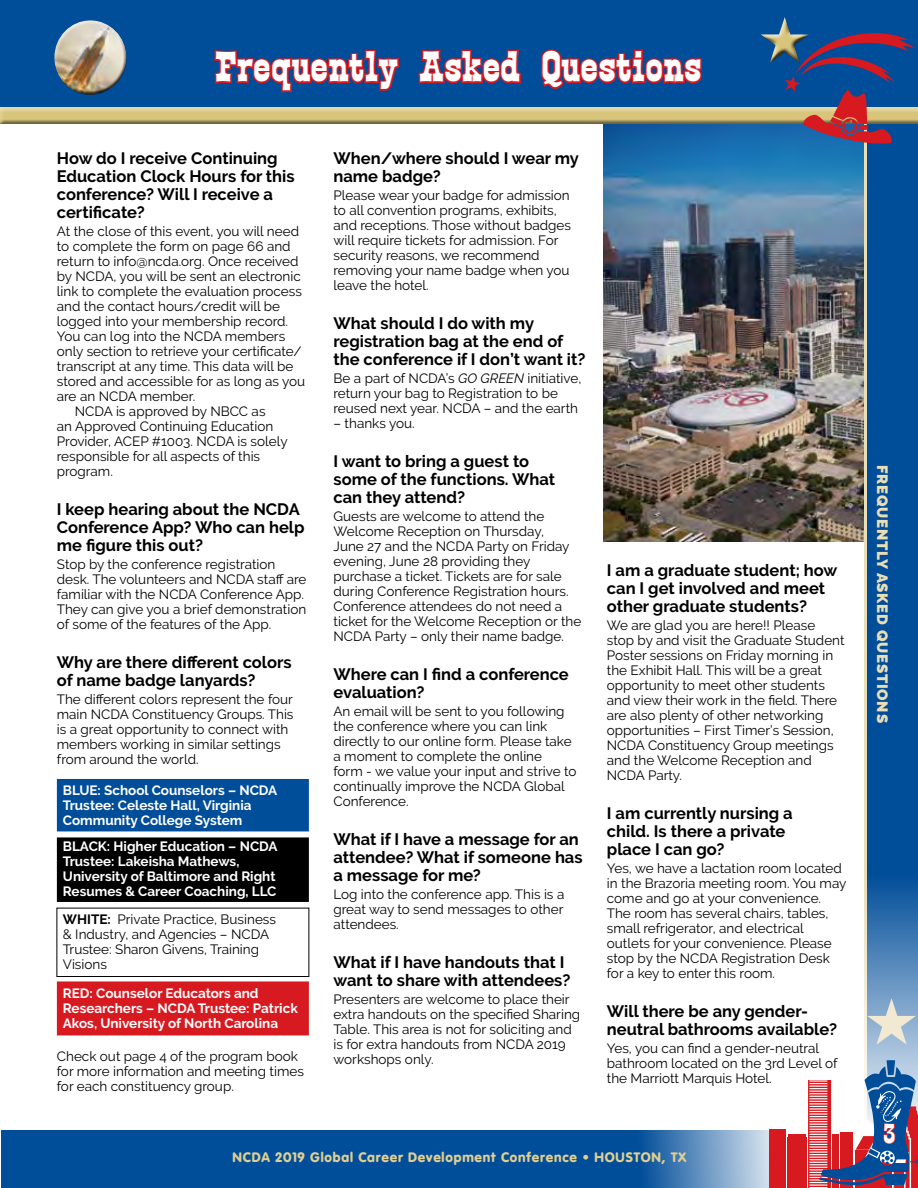
<style>
.page{position:relative;width:918px;height:1188px;background:#fff}
.page>*{position:absolute;margin:0;border:0;box-sizing:border-box;transform-origin:0 0}
.t1{font:42px "Calamity";color:#fff}
.t2{font:27px "Calamity";color:#fff}
.t3{font:700 16.5px/18px "Raleway";color:#000}
.t4{font:900 15px "Raleway";letter-spacing:.05em;color:#eadeb7}
.t5{font:13.5px/15px "Raleway";color:#000}
.t6{font:700 13.5px/15px "Raleway";color:#fff}
.t7{font:900 13.5px "VAG Rounded";letter-spacing:.06em;color:#dfcf92}
.s1{font-weight:700}
.s2{font-style:italic}
</style>
<div class="page">
<img style="left:703px;top:124px;width:159px;height:417px">
<svg style="left:862px;top:124px;width:56px;height:936px;background:#1c5fa0"></svg>
<div style="left:0;top:0;width:918px;height:124px;background:#004d99"></div>
<svg style="left:214px;top:49px;width:186px;height:44px"></svg>
<svg style="left:418px;top:49px;width:104px;height:35px"></svg>
<img style="left:541px;top:49px;width:162px;height:493px">
<div style="left:0;top:105px;width:918px;height:18px;background:#004d99"></div>
<div style="left:0;top:107px;width:918px;height:17px;background:#000;opacity:.5"></div>
<svg style="left:1px;top:1130px;width:768px;height:58px;background:#1259a0"></svg>
<div style="left:769px;top:1129px;width:17px;height:59px;background:#d71920"></div>
<div style="left:787px;top:1138px;width:20px;height:50px;background:#d71920"></div>
<svg style="left:788px;top:1060px;width:130px;height:128px"></svg>
<div style="left:51px;top:19px;width:74px;height:58px;background:#fff;opacity:.75"></div>
<div style="left:55px;top:32px;width:73px;height:64px;background:#000;opacity:.75"></div>
<div style="left:57px;top:779px;width:252px;height:52px;background:#004d99"></div>
<div style="left:57px;top:837px;width:252px;height:65px;background:#000"></div>
<div style="left:57px;top:981px;width:252px;height:54px;background:#d71920"></div>
<div style="left:57px;top:908px;width:252px;height:69px;border:1px solid #000"></div>
<svg style="left:867px;top:998px;width:49px;height:47px;background:#8dafd1"></svg>
<svg style="left:760px;top:17px;width:155px;height:129px"></svg>
<h1 class="t1" style="left:214px;top:41px;width:489px">Frequently Asked Questions</h1>
<p class="t3" style="left:57px;top:149px;width:239px">How do I receive Continuing<br>Education Clock Hours for this conference? Will I receive a certificate?</p>
<p class="t5" style="left:57px;top:224px;width:244px">At the close of this event, you will need</p>
<p class="t5" style="left:57px;top:239px;width:235px">to complete the form on page 66 and</p>
<p class="t5" style="left:57px;top:254px;width:243px">return to info@ncda.org. Once received</p>
<p class="t5" style="left:57px;top:269px;width:245px">by NCDA, you will be sent an electronic</p>
<p class="t5" style="left:57px;top:284px;width:247px">link to complete the evaluation process</p>
<p class="t5" style="left:57px;top:299px;width:225px">and the contact hours/credit will be</p>
<p class="t5" style="left:57px;top:314px;width:233px">logged into your membership record.</p>
<p class="t5" style="left:57px;top:329px;width:230px">You can log into the NCDA members</p>
<p class="t5" style="left:57px;top:344px;width:246px">only section to retrieve your certificate/</p>
<p class="t5" style="left:57px;top:359px;width:238px">transcript at any time. This data will be</p>
<p class="t5" style="left:57px;top:374px;width:250px">stored and accessible for as long as you</p>
<p class="t5" style="left:57px;top:389px;width:140px">are an NCDA member.</p>
<p class="t5" style="left:75px;top:404px;width:192px">NCDA is approved by NBCC as</p>
<p class="t5" style="left:57px;top:419px;width:218px">an Approved Continuing Education</p>
<p class="t5" style="left:57px;top:434px;width:232px">Provider, ACEP #1003. NCDA is solely</p>
<p class="t5" style="left:57px;top:449px;width:205px">responsible for all aspects of this</p>
<p class="t5" style="left:57px;top:464px;width:58px">program.</p>
<p class="t3" style="left:57px;top:500px;width:249px">I keep hearing about the NCDA<br>Conference App? Who can help me figure this out?</p>
<p class="t5" style="left:57px;top:557px;width:251px">Stop by the conference registration desk. The volunteers and NCDA staff are familiar with the NCDA Conference App.<br>They can give you a brief demonstration of some of the features of the App.</p>
<p class="t3" style="left:57px;top:653px;width:236px">Why are there different colors of name badge lanyards?</p>
<p class="t5" style="left:57px;top:692px;width:238px">The different colors represent the four main NCDA Constituency Groups. This is a great opportunity to connect with members working in similar settings from around the world.</p>
<p class="t6" style="left:63px;top:783px;width:216px">BLUE: School Counselors – NCDA<br>Trustee: Celeste Hall, Virginia<br>Community College System</p>
<p class="t6" style="left:63px;top:839px;width:216px">BLACK: Higher Education – NCDA<br>Trustee: Lakeisha Mathews,<br>University of Baltimore and Right<br>Resumes &amp; Career Coaching, LLC</p>
<p class="t5" style="left:63px;top:912px;width:215px"><span class="s1">WHITE:</span> Private Practice, Business &amp; Industry, and Agencies – NCDA<br>Trustee: Sharon Givens, Training<br>Visions</p>
<p class="t6" style="left:63px;top:986px;width:237px">RED: Counselor Educators and<br>Researchers – NCDA Trustee: Patrick<br>Akos, University of North Carolina</p>
<p class="t5" style="left:57px;top:1049px;width:249px">Check out page 4 of the program book for more information and meeting times for each constituency group.</p>
<p class="t3" style="left:334px;top:149px;width:247px">When/where should I wear my name badge?</p>
<p class="t5" style="left:334px;top:188px;width:239px">Please wear your badge for admission to all convention programs, exhibits, and receptions. Those without badges will require tickets for admission. For security reasons, we recommend removing your name badge when you leave the hotel.</p>
<p class="t3" style="left:334px;top:314px;width:254px">What should I do with my registration bag at the end of the conference if I don’t want it?</p>
<p class="t5" style="left:334px;top:371px;width:249px">Be a part of NCDA’s <span class="s2">GO GREEN</span> initiative, return your bag to Registration to be reused next year. NCDA – and the earth</p>
<p class="t5" style="left:334px;top:416px;width:83px">– thanks you.</p>
<p class="t3" style="left:334px;top:452px;width:223px">I want to bring a guest to some of the functions. What can they attend?</p>
<p class="t5" style="left:334px;top:509px;width:249px">Guests are welcome to attend the Welcome Reception on Thursday,<br>June 27 and the NCDA Party on Friday evening, June 28 providing they purchase a ticket. Tickets are for sale during Conference Registration hours.<br>Conference attendees do not need a ticket for the Welcome Reception or the NCDA Party – only their name badge.</p>
<p class="t3" style="left:334px;top:665px;width:237px">Where can I find a conference evaluation?</p>
<p class="t5" style="left:334px;top:704px;width:244px">An email will be sent to you following the conference where you can link directly to our online form. Please take a moment to complete the online<br>form - we value your input and strive to continually improve the NCDA Global<br>Conference.</p>
<p class="t3" style="left:334px;top:830px;width:251px">What if I have a message for an attendee? What if someone has a message for me?</p>
<p class="t5" style="left:334px;top:887px;width:232px;text-align:justify">Log into the conference app. This is a great way to send messages to other attendees.</p>
<p class="t3" style="left:334px;top:953px;width:239px">What if I have handouts that I want to share with attendees?</p>
<p class="t5" style="left:334px;top:992px;width:248px">Presenters are welcome to place their extra handouts on the specified Sharing Table. This area is not for soliciting and is for extra handouts from NCDA 2019 workshops only.</p>
<p class="t3" style="left:607px;top:562px;width:232px">I am a graduate student; how can I get involved and meet other graduate students?</p>
<p class="t5" style="left:607px;top:618px;width:239px">We are glad you are here!! Please stop by and visit the Graduate Student Poster sessions on Friday morning in the Exhibit Hall. This will be a great opportunity to meet other students and view their work in the field. There are also plenty of other networking opportunities – First Timer’s Session, NCDA Constituency Group meetings and the Welcome Reception and NCDA Party.</p>
<p class="t3" style="left:607px;top:805px;width:187px">I am currently nursing a child. Is there a private place I can go?</p>
<p class="t5" style="left:607px;top:861px;width:241px">Yes, we have a lactation room located in the Brazoria meeting room. You may come and go at your convenience.<br>The room has several chairs, tables, small refrigerator, and electrical outlets for your convenience. Please stop by the NCDA Registration Desk for a key to enter this room.</p>
<p class="t3" style="left:607px;top:1003px;width:232px">Will there be any gender&shy;neutral bathrooms available?</p>
<p class="t5" style="left:607px;top:1041px;width:232px">Yes, you can find a gender-neutral bathroom located on the 3rd Level of the Marriott Marquis Hotel.</p>
<p class="t7" style="left:233px;top:1149px;width:455px">NCDA 2019 Global Career Development Conference • HOUSTON, TX</p>
<p class="t4" style="left:891px;top:465px;width:259px;rotate:90deg">FREQUENTLY ASKED QUESTIONS</p>
<h2 class="t2" style="left:883px;top:1117px;width:14px">3</h2>
</div>
